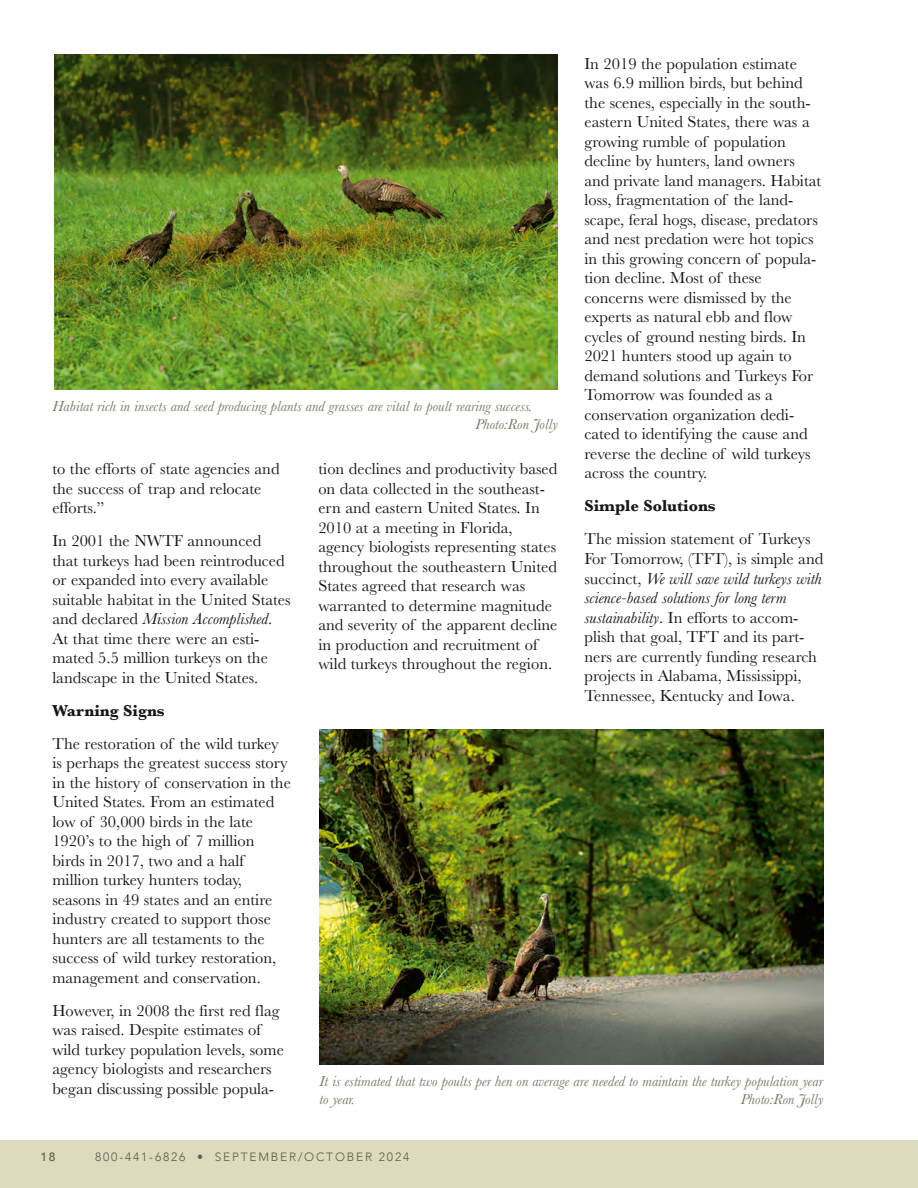
<style>
.page{position:relative;width:918px;height:1188px;background:#fff}
.page>*{position:absolute;margin:0;border:0;box-sizing:border-box;transform-origin:0 0}
.t1{font:16.5px/19.5px "Baskerville";color:#161713}
.t2{font:700 16.5px "Baskerville";color:#161713}
.t3{font:italic 15px/18px "Baskerville";color:#787863}
.t4{font:300 12px "Avenir";letter-spacing:.15em;color:#5b5b4c}
.t5{font:500 12px "Avenir";color:#5b5b4c}
.s1{font-style:italic}
</style>
<div class="page">
<div style="left:0;top:1140px;width:918px;height:48px;background:#dedabe"></div>
<img style="left:54px;top:54px;width:503px;height:336px">
<img style="left:320px;top:729px;width:504px;height:336px">
<p class="t1" style="left:584px;top:54px;width:238px">In 2019 the population estimate was 6.9 million birds, but behind the scenes, especially in the south&shy;eastern United States, there was a growing rumble of population decline by hunters, land owners and private land managers. Habitat loss, fragmentation of the land&shy;scape, feral hogs, disease, predators and nest predation were hot topics in this growing concern of popula&shy;tion decline. Most of these concerns were dismissed by the experts as natural ebb and flow cycles of ground nesting birds. In<br>2021 hunters stood up again to demand solutions and Turkeys For<br>Tomorrow was founded as a conservation organization dedi&shy;cated to identifying the cause and reverse the decline of wild turkeys across the country.</p>
<p class="t2" style="left:584px;top:495px;width:133px">Simple Solutions</p>
<p class="t1" style="left:584px;top:530px;width:240px">The mission statement of Turkeys For Tomorrow, (TFT), is simple and succinct, <span class="s1">We will save wild turkeys with science-based solutions for long term sustainability</span>. In efforts to accom&shy;plish that goal, TFT and its part&shy;ners are currently funding research projects in Alabama, Mississippi, Tennessee, Kentucky and Iowa.</p>
<p class="t3" style="left:475px;top:397px;width:84px;text-indent:-423px">Habitat rich in insects and seed producing plants and grasses are vital to poult rearing success.<br>Photo:Ron Jolly</p>
<p class="t1" style="left:52px;top:460px;width:229px">to the efforts of state agencies and the success of trap and relocate efforts.”</p>
<p class="t1" style="left:52px;top:532px;width:240px">In 2001 the NWTF announced that turkeys had been reintroduced or expanded into every available suitable habitat in the United States and declared <span class="s1">Mission Accomplished</span>.<br>At that time there were an esti&shy;mated 5.5 million turkeys on the landscape in the United States.</p>
<p class="t2" style="left:52px;top:699px;width:114px">Warning Signs</p>
<p class="t1" style="left:52px;top:734px;width:240px">The restoration of the wild turkey is perhaps the greatest success story in the history of conservation in the<br>United States. From an estimated low of 30,000 birds in the late<br>1920’s to the high of 7 million birds in 2017, two and a half million turkey hunters today, seasons in 49 states and an entire industry created to support those hunters are all testaments to the success of wild turkey restoration, management and conservation.</p>
<p class="t1" style="left:52px;top:1001px;width:233px">However, in 2008 the first red flag was raised. Despite estimates of wild turkey population levels, some agency biologists and researchers began discussing possible popula-</p>
<p class="t1" style="left:318px;top:460px;width:241px">tion declines and productivity based on data collected in the southeast&shy;ern and eastern United States. In 2010 at a meeting in Florida, agency biologists representing states throughout the southeastern United States agreed that research was warranted to determine magnitude and severity of the apparent decline in production and recruitment of wild turkeys throughout the region.</p>
<p class="t3" style="left:320px;top:1073px;width:505px">It is estimated that two poults per hen on average are needed to maintain the turkey population year to year.</p>
<p class="t3" style="left:741px;top:1091px;width:84px">Photo:Ron Jolly</p>
<p class="t5" style="left:40px;top:1146px;width:17px">18</p>
<p class="t4" style="left:95px;top:1150px;width:316px">800-441-6826 • SEPTEMBER/OCTOBER 2024</p>
</div>
